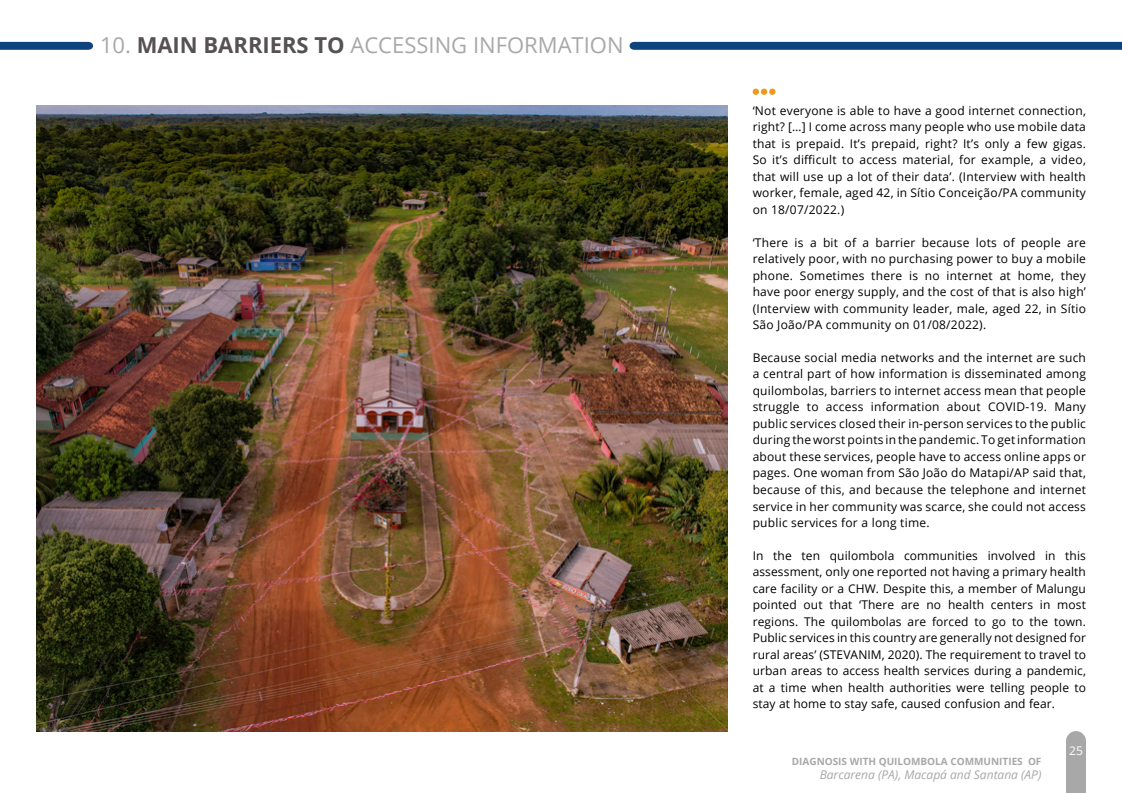
<style>
.page{position:relative;width:1122px;height:793px;background:#fff}
.page>*{position:absolute;margin:0;border:0;box-sizing:border-box;transform-origin:0 0}
.t1{font:22px "Open Sans";color:#a8a8a9}
.t2{font:12px/16.5px "Open Sans";letter-spacing:.02em;color:#000;text-align:justify}
.t3{font:italic 12px "Open Sans";color:#a8a8a9}
.t4{font:12px "Open Sans";color:#fff}
.t5{font:700 10px "Open Sans";color:#a8a8a9}
.s1{font-weight:700;color:#555154}
</style>
<div class="page">
<svg style="left:1066px;top:731px;width:20px;height:62px"></svg>
<svg style="left:0;top:42px;width:93px;height:8px"></svg>
<svg style="left:630px;top:42px;width:492px;height:8px;background:#14477e"></svg>
<img style="left:36px;top:106px;width:692px;height:625px">
<svg style="left:753px;top:89px;width:14px;height:6px"></svg>
<div style="left:769px;top:89px;width:7px;height:6px;background:#ec991c;border-radius:50%"></div>
<h1 class="t1" style="left:100px;top:30px;width:525px">10. <span class="s1">MAIN BARRIERS TO</span> ACCESSING INFORMATION</h1>
<p class="t2" style="left:753px;top:102px;width:335px">‘Not everyone is able to have a good internet connection, right? […] I come across many people who use mobile data that is prepaid. It’s prepaid, right? It’s only a few gigas.<br>So it’s difficult to access material, for example, a video, that will use up a lot of their data’. (Interview with health worker, female, aged 42, in Sítio Conceição/PA community on 18/07/2022.)</p>
<p class="t2" style="left:753px;top:234px;width:335px">‘There is a bit of a barrier because lots of people are relatively poor, with no purchasing power to buy a mobile phone. Sometimes there is no internet at home, they have poor energy supply, and the cost of that is also high’ (Interview with community leader, male, aged 22, in Sítio São João/PA community on 01/08/2022).</p>
<p class="t2" style="left:753px;top:349px;width:335px">Because social media networks and the internet are such a central part of how information is disseminated among quilombolas, barriers to internet access mean that people struggle to access information about COVID-19. Many public services closed their in-person services to the public during the worst points in the pandemic. To get information about these services, people have to access online apps or pages. One woman from São João do Matapi/AP said that, because of this, and because the telephone and internet service in her community was scarce, she could not access public services for a long time.</p>
<p class="t2" style="left:753px;top:547px;width:335px">In the ten quilombola communities involved in this assessment, only one reported not having a primary health care facility or a CHW. Despite this, a member of Malungu pointed out that ‘There are no health centers in most regions. The quilombolas are forced to go to the town.<br>Public services in this country are generally not designed for rural areas’ (STEVANIM, 2020). The requirement to travel to urban areas to access health services during a pandemic, at a time when health authorities were telling people to stay at home to stay safe, caused confusion and fear.</p>
<p class="t5" style="left:792px;top:754px;width:251px">DIAGNOSIS WITH QUILOMBOLA COMMUNITIES OF</p>
<p class="t3" style="left:820px;top:766px;width:223px">Barcarena (PA), Macapá and Santana (AP)</p>
<p class="t4" style="left:1069px;top:742px;width:15px">25</p>
</div>
